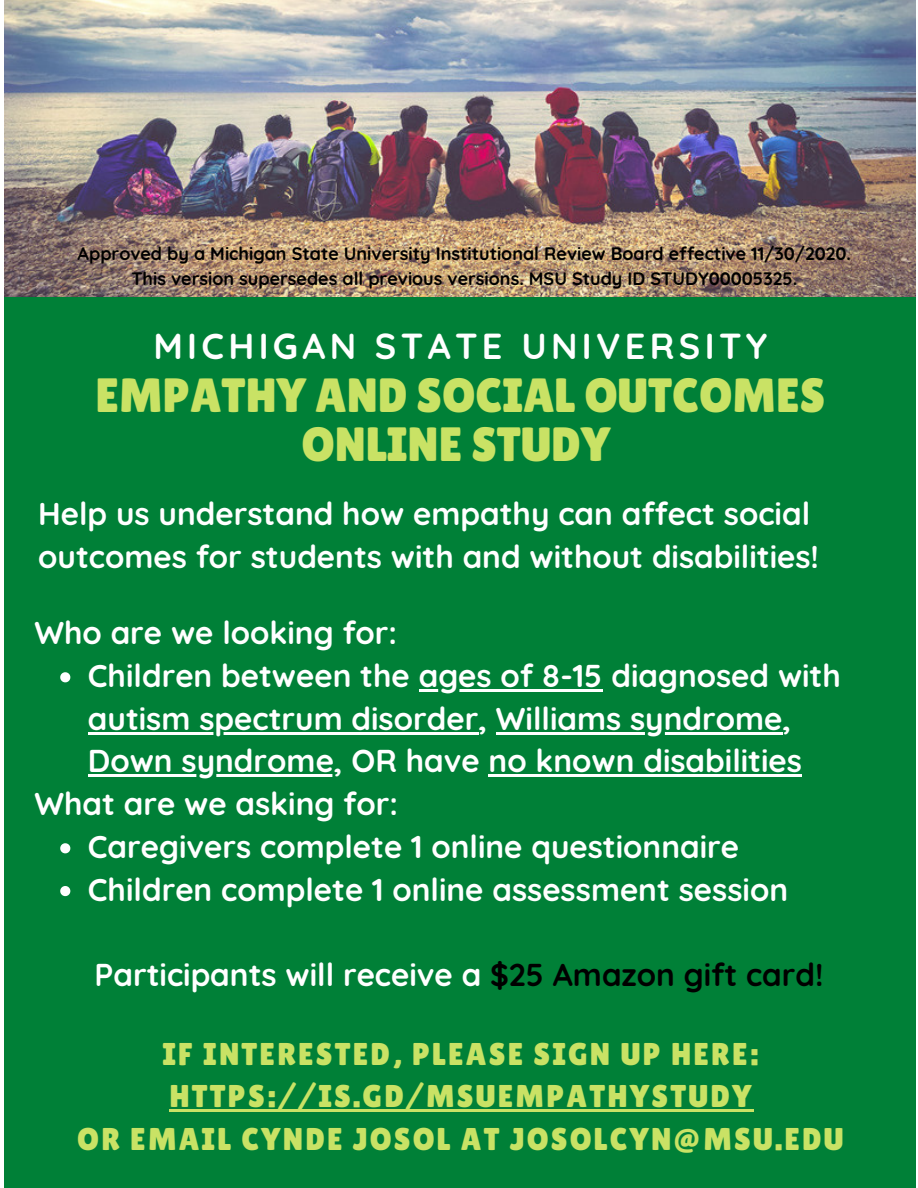
<style>
.page{position:relative;width:918px;height:1188px;background:#fff}
.page>*{position:absolute;margin:0;border:0;box-sizing:border-box;transform-origin:0 0}
.t1{font:48px/49.7px "Lilita One";color:#c9e265;text-align:center}
.t2{font:700 36px "Quicksand";letter-spacing:.12em;color:#fff}
.t3{font:700 31.5px/42.8px "Quicksand";color:#fff}
.t4{font:31.5px/42.8px "Lilita One";letter-spacing:.07em;color:#c9e265;text-align:center}
.t5{font:700 18px/24.8px "Quicksand";color:#000;text-align:center}
.s1{color:#000}
</style>
<div class="page">
<div style="left:5px;top:296px;width:911px;height:892px;background:#008037"></div>
<img style="left:5px;top:0;width:911px;height:297px">
<svg style="left:60px;top:672px;width:10px;height:10px"></svg>
<hr style="left:419px;top:689px;width:184px;height:2px;background:#fff">
<hr style="left:88px;top:732px;width:390px;height:2px;background:#fff">
<hr style="left:496px;top:732px;width:287px;height:2px;background:#fff">
<hr style="left:88px;top:775px;width:255px;height:2px;background:#fff">
<hr style="left:489px;top:775px;width:313px;height:2px;background:#fff">
<svg style="left:60px;top:843px;width:10px;height:10px"></svg>
<svg style="left:60px;top:886px;width:10px;height:10px"></svg>
<hr style="left:169px;top:1110px;width:585px;height:2px;background:#c9e265">
<p class="t5" style="left:78px;top:241px;width:775px">Approved by a Michigan State University Institutional Review Board effective 11/30/2020.<br>This version supersedes all previous versions. MSU Study ID STUDY00005325.</p>
<p class="t2" style="left:153px;top:323px;width:616px">MICHIGAN STATE UNIVERSITY</p>
<h1 class="t1" style="left:95px;top:370px;width:732px">EMPATHY AND SOCIAL OUTCOMES<br>ONLINE STUDY</h1>
<p class="t3" style="left:38px;top:491px;width:782px;line-height:43.8px">Help us understand how empathy can affect social outcomes for students with and without disabilities!</p>
<p class="t3" style="left:34px;top:611px;width:364px">Who are we looking for:</p>
<p class="t3" style="left:88px;top:654px;width:755px">Children between the ages of 8-15 diagnosed with autism spectrum disorder, Williams syndrome,<br>Down syndrome, OR have no known disabilities</p>
<p class="t3" style="left:34px;top:782px;width:365px">What are we asking for:</p>
<p class="t3" style="left:88px;top:825px;width:702px">Caregivers complete 1 online questionnaire<br>Children complete 1 online assessment session</p>
<p class="t3" style="left:94px;top:953px;width:731px">Participants will receive a <span class="s1">$25 Amazon gift card!</span></p>
<p class="t4" style="left:77px;top:1032px;width:768px">IF INTERESTED, PLEASE SIGN UP HERE:<br>HTTPS://IS.GD/MSUEMPATHYSTUDY<br>OR EMAIL CYNDE JOSOL AT JOSOLCYN@MSU.EDU</p>
</div>
